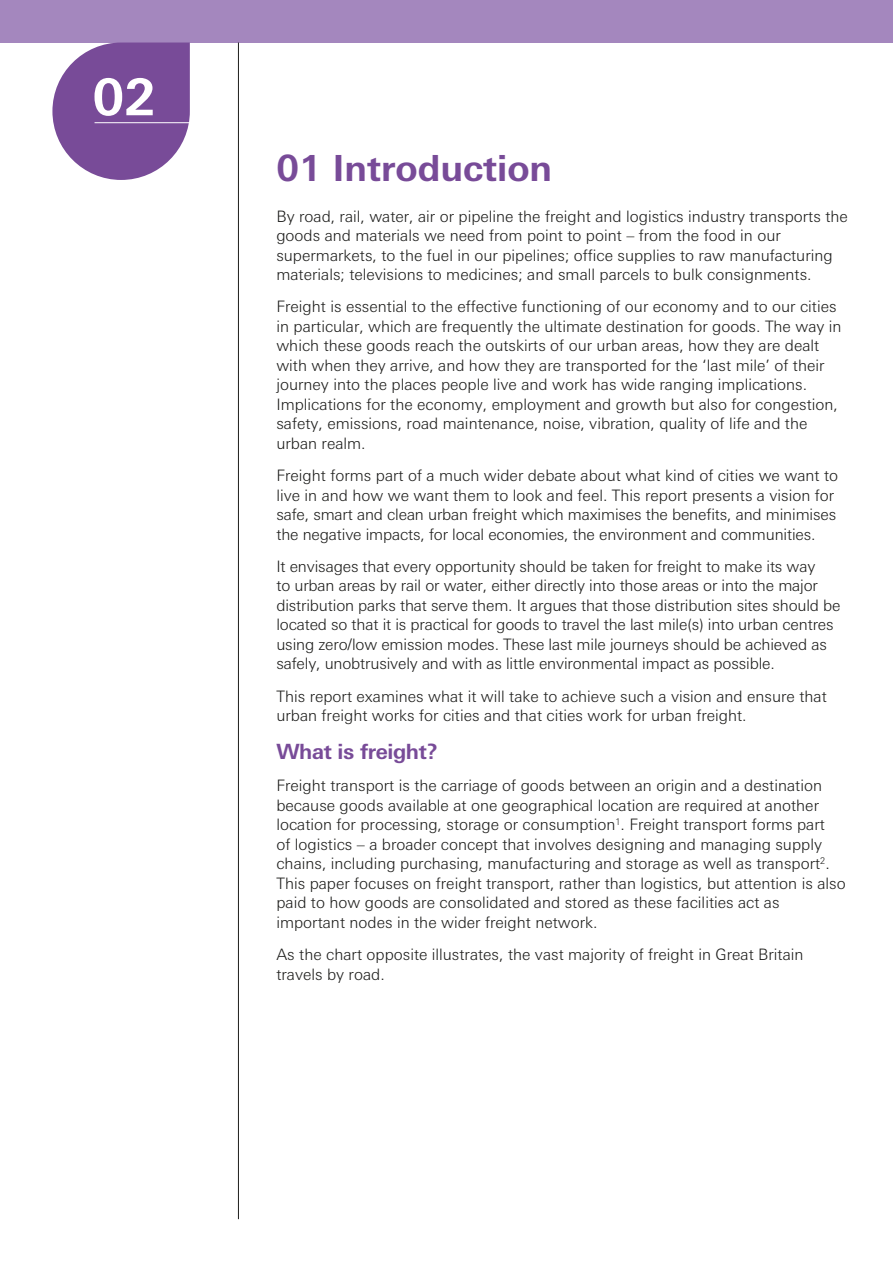
<style>
.page{position:relative;width:893px;height:1263px;background:#fff}
.page>*{position:absolute;margin:0;border:0;box-sizing:border-box;transform-origin:0 0}
.t1{font:700 50.4px "Linotype Univers Basic";color:#fff}
.t2{font:700 36px "Linotype Univers Basic";color:#784b98}
.t3{font:700 21px "Linotype Univers Basic";letter-spacing:-.02em;color:#784b98}
.t4{font:300 15.75px/19.5px "Linotype Univers Basic";color:#1d1d1b}
</style>
<div class="page">
<div style="left:0;top:0;width:893px;height:43px;background:#a487be"></div>
<div style="left:52px;top:43px;width:138px;height:137px;background:#784b98;border-radius:69px"></div>
<hr style="left:95px;top:122px;width:95px;height:1px;background:#fff">
<hr style="left:238px;top:43px;width:1px;height:1176px;background:#1d1d1b">
<h1 class="t1" style="left:93px;top:67px;width:65px">02</h1>
<h2 class="t2" style="left:276px;top:146px;width:277px">01 Introduction</h2>
<p class="t4" style="left:276px;top:206px;width:573px">By road, rail, water, air or pipeline the freight and logistics industry transports the goods and materials we need from point to point – from the food in our supermarkets, to the fuel in our pipelines; office supplies to raw manufacturing materials; televisions to medicines; and small parcels to bulk consignments.</p>
<p class="t4" style="left:276px;top:297px;width:567px">Freight is essential to the effective functioning of our economy and to our cities in particular, which are frequently the ultimate destination for goods. The way in which these goods reach the outskirts of our urban areas, how they are dealt with when they arrive, and how they are transported for the ‘last mile’ of their journey into the places people live and work has wide ranging implications.<br>Implications for the economy, employment and growth but also for congestion, safety, emissions, road maintenance, noise, vibration, quality of life and the urban realm.</p>
<p class="t4" style="left:276px;top:465px;width:563px">Freight forms part of a much wider debate about what kind of cities we want to live in and how we want them to look and feel. This report presents a vision for safe, smart and clean urban freight which maximises the benefits, and minimises the negative impacts, for local economies, the environment and communities.</p>
<p class="t4" style="left:276px;top:556px;width:566px">It envisages that every opportunity should be taken for freight to make its way<br>to urban areas by rail or water, either directly into those areas or into the major distribution parks that serve them. It argues that those distribution sites should be located so that it is practical for goods to travel the last mile(s) into urban centres using zero/low emission modes. These last mile journeys should be achieved as safely, unobtrusively and with as little environmental impact as possible.</p>
<p class="t4" style="left:276px;top:686px;width:552px">This report examines what it will take to achieve such a vision and ensure that urban freight works for cities and that cities work for urban freight.</p>
<h3 class="t3" style="left:276px;top:739px;width:163px">What is freight?</h3>
<p class="t4" style="left:276px;top:776px;width:571px">Freight transport is the carriage of goods between an origin and a destination because goods available at one geographical location are required at another location for processing, storage or consumption<sup>1</sup>. Freight transport forms part<br>of logistics – a broader concept that involves designing and managing supply chains, including purchasing, manufacturing and storage as well as transport<sup>2</sup>.<br>This paper focuses on freight transport, rather than logistics, but attention is also paid to how goods are consolidated and stored as these facilities act as important nodes in the wider freight network.</p>
<p class="t4" style="left:276px;top:944px;width:529px">As the chart opposite illustrates, the vast majority of freight in Great Britain travels by road.</p>
</div>
